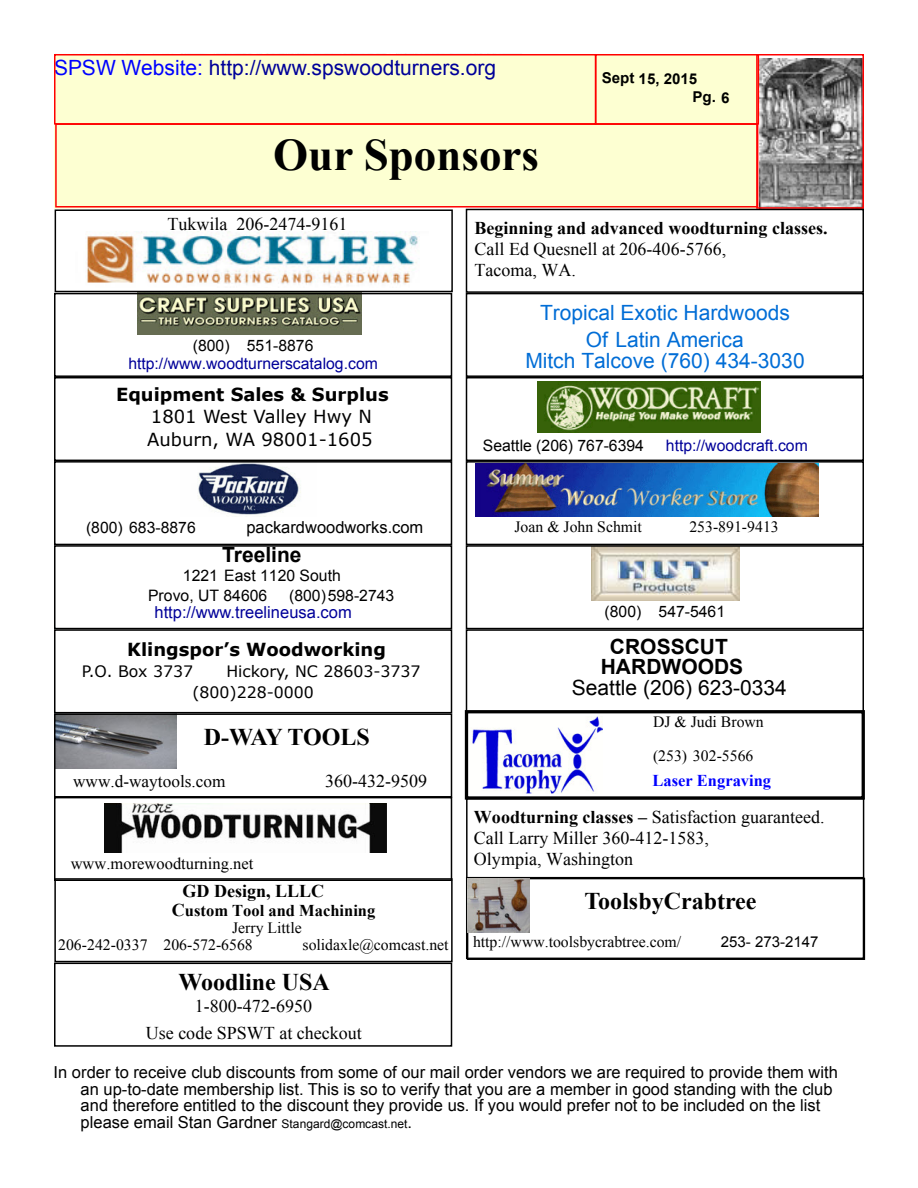
<style>
.page{position:relative;width:918px;height:1188px;background:#fff}
.page>*{position:absolute;margin:0;border:0;box-sizing:border-box;transform-origin:0 0}
.t1{font:700 45px "Times New Roman";color:#000}
.t2{font:700 24px "Times New Roman";color:#000}
.t3{font:21px/27px "Arial";color:#006dd6;text-align:center}
.t4{font:21px "Arial";color:#009}
.t5{font:700 21px/19.5px "Arial";color:#000;text-align:center}
.t6{font:21px "Arial";color:#000}
.t7{font:18px/20.7px "Times New Roman";color:#000}
.t8{font:700 18px "Times New Roman";color:#000}
.t9{font:700 18px "Verdana";color:#000}
.t10{font:18px/22.5px "Verdana";color:#000}
.t11{font:17.25px "Times New Roman";color:#000}
.t12{font:16.5px/16.5px "Arial";color:#000}
.t13{font:16.5px "Arial";color:#009}
.t14{font:16.5px "Times New Roman";color:#000}
.t15{font:700 16.5px "Times New Roman";color:#000}
.t16{font:700 16.5px "Times New Roman";color:#00f}
.t17{font:15.75px/33.9px "Times New Roman";color:#000}
.t18{font:15.75px/19.5px "Arial";color:#000}
.t19{font:15.75px "Arial";color:#009}
.t20{font:15.75px/21px "Verdana";color:#000}
.t21{font:700 15px/17.7px "Arial";color:#000}
.t22{font:15px "Arial";color:#000}
.s1{color:#00f}
.s2{font-size:18px}
.s3{font-weight:700}
.s4{font-size:12px}
</style>
<div class="page">
<div style="left:54px;top:54px;width:549px;height:63px;background:#fdffd2"></div>
<div style="left:54px;top:117px;width:702px;height:92px;background:#fdffd2"></div>
<div style="left:595px;top:54px;width:163px;height:71px;background:#fdffd2"></div>
<img style="left:759px;top:58px;width:102px;height:148px">
<div style="left:54px;top:54px;width:542px;height:71px;border:2px solid #f00"></div>
<div style="left:595px;top:54px;width:164px;height:71px;border:2px solid #f00"></div>
<div style="left:756px;top:54px;width:108px;height:155px;border:2px solid #f00"></div>
<div style="left:55px;top:123px;width:703px;height:85px;border:2px solid #f00"></div>
<img style="left:87px;top:232px;width:331px;height:52px">
<img style="left:138px;top:296px;width:223px;height:39px">
<img style="left:537px;top:382px;width:223px;height:51px">
<img style="left:198px;top:464px;width:103px;height:53px">
<img style="left:475px;top:464px;width:344px;height:53px">
<div style="left:55px;top:209px;width:398px;height:83px;border:1px solid #000"></div>
<div style="left:466px;top:209px;width:398px;height:84px;border:2px solid #000"></div>
<div style="left:54px;top:545px;width:398px;height:84px;border:2px solid #000"></div>
<div style="left:54px;top:461px;width:398px;height:84px;border:2px solid #000"></div>
<div style="left:54px;top:629px;width:398px;height:84px;border:2px solid #000"></div>
<div style="left:54px;top:293px;width:398px;height:84px;border:2px solid #000"></div>
<div style="left:54px;top:377px;width:398px;height:84px;border:2px solid #000"></div>
<div style="left:466px;top:293px;width:398px;height:84px;border:2px solid #000"></div>
<div style="left:466px;top:377px;width:398px;height:84px;border:2px solid #000"></div>
<div style="left:466px;top:461px;width:398px;height:84px;border:2px solid #000"></div>
<img style="left:592px;top:548px;width:147px;height:53px">
<div style="left:466px;top:545px;width:398px;height:84px;border:2px solid #000"></div>
<div style="left:466px;top:629px;width:398px;height:84px;border:2px solid #000"></div>
<img style="left:57px;top:716px;width:119px;height:53px">
<div style="left:54px;top:713px;width:398px;height:85px;border:2px solid #000"></div>
<div style="left:465px;top:710px;width:400px;height:90px;background:#fff;border:3px solid #000"></div>
<hr style="left:465px;top:714px;width:1px;height:85px;background:#000">
<div style="left:54px;top:797px;width:398px;height:84px;border:2px solid #000"></div>
<img style="left:104px;top:803px;width:283px;height:50px">
<div style="left:466px;top:798px;width:398px;height:81px;border:1px solid #000"></div>
<div style="left:54px;top:878px;width:399px;height:84px;border:2px solid #000"></div>
<div style="left:54px;top:963px;width:398px;height:84px;border:2px solid #000"></div>
<img style="left:472px;top:716px;width:131px;height:77px">
<div style="left:467px;top:878px;width:398px;height:82px;border:1px solid #000"></div>
<div style="left:466px;top:877px;width:398px;height:82px;border:1px solid #000"></div>
<img style="left:467px;top:879px;width:62px;height:54px">
<p class="t4" style="left:54px;top:60px;width:444px"><span class="s1">SPSW Website:</span> http://www.spswoodturners.org</p>
<h1 class="t1" style="left:273px;top:139px;width:267px">Our Sponsors</h1>
<p class="t21" style="left:693px;top:72px;width:38px;text-indent:-91px;rotate:1deg">Sept 15, 2015<br>Pg. 6</p>
<p class="t7" style="left:167px;top:215px;width:182px">Tukwila 206-2474-9161</p>
<p class="t18" style="left:193px;top:337px;width:122px">(800) 551-8876</p>
<p class="t19" style="left:128px;top:357px;width:251px">http://www.woodturnerscatalog.com</p>
<p class="t9" style="left:116px;top:387px;width:274px">Equipment Sales &amp; Surplus</p>
<p class="t10" style="left:147px;top:407px;width:227px">1801 West Valley Hwy N<br>Auburn, WA 98001-1605</p>
<p class="t8" style="left:475px;top:222px;width:354px">Beginning and advanced woodturning classes.</p>
<p class="t7" style="left:475px;top:240px;width:253px">Call Ed Quesnell at 206-406-5766,<br>Tacoma, WA.</p>
<p class="t3" style="left:540px;top:301px;width:252px">Tropical Exotic Hardwoods<br>Of Latin America</p>
<p class="t3" style="left:525px;top:349px;width:281px">Mitch Talcove (760) 434-3030</p>
<p class="t18" style="left:483px;top:437px;width:163px">Seattle (206) 767-6394</p>
<p class="t19" style="left:666px;top:439px;width:143px">http://woodcraft.com</p>
<p class="t18" style="left:86px;top:519px;width:111px">(800) 683-8876</p>
<p class="t12" style="left:246px;top:521px;width:179px">packardwoodworks.com</p>
<p class="t17" style="left:514px;top:512px;width:129px">Joan &amp; John Schmit</p>
<p class="t17" style="left:689px;top:512px;width:91px">253-891-9413</p>
<p class="t5" style="left:222px;top:547px;width:81px">Treeline</p>
<p class="t18" style="left:148px;top:567px;width:194px;text-indent:35px">1221 East 1120 South<br>Provo, UT 84606</p>
<p class="t18" style="left:289px;top:587px;width:107px">(800) 598-2743</p>
<p class="t13" style="left:154px;top:606px;width:199px">http://www.treelineusa.com</p>
<p class="t9" style="left:127px;top:643px;width:260px">Klingspor’s Woodworking</p>
<p class="t20" style="left:82px;top:662px;width:113px">P.O. Box 3737</p>
<p class="t20" style="left:192px;top:662px;width:230px;text-indent:34px">Hickory, NC 28603-3737 (800)228-0000</p>
<p class="t18" style="left:605px;top:603px;width:122px">(800) 547-5461</p>
<p class="t5" style="left:601px;top:639px;width:144px">CROSSCUT<br>HARDWOODS</p>
<p class="t6" style="left:572px;top:679px;width:217px">Seattle (206) 623-0334</p>
<h2 class="t2" style="left:204px;top:729px;width:168px">D-WAY TOOLS</h2>
<p class="t11" style="left:73px;top:775px;width:154px">www.d-waytools.com</p>
<p class="t7" style="left:325px;top:772px;width:104px">360-432-9509</p>
<p class="t14" style="left:71px;top:858px;width:184px">www.morewoodturning.net</p>
<p class="t8" style="left:183px;top:885px;width:143px">GD Design, LLLC</p>
<p class="t15" style="left:172px;top:905px;width:205px"><span class="s2">C</span>ustom Tool and Machining</p>
<p class="t17" style="left:58px;top:921px;width:245px;line-height:16.5px;text-indent:174px">Jerry Little<br>206-242-0337 206-572-6568</p>
<p class="t17" style="left:303px;top:929px;width:148px">solidaxle@comcast.net</p>
<h2 class="t2" style="left:178px;top:974px;width:153px">Woodline USA</h2>
<p class="t7" style="left:146px;top:994px;width:218px;line-height:27px;text-align:center">1-800-472-6950<br>Use code SPSWT at checkout</p>
<p class="t17" style="left:653px;top:706px;width:112px">DJ &amp; Judi Brown (253) 302-5566</p>
<p class="t16" style="left:652px;top:775px;width:120px">Laser Engraving</p>
<p class="t7" style="left:474px;top:809px;width:352px"><span class="s3">Woodturning classes –</span> Satisfaction guaranteed.<br>Call Larry Miller 360-412-1583,<br>Olympia, Washington</p>
<h2 class="t2" style="left:584px;top:893px;width:174px">ToolsbyCrabtree</h2>
<p class="t17" style="left:473px;top:926px;width:210px">http://www.toolsbycrabtree.com/</p>
<p class="t22" style="left:721px;top:936px;width:99px">253- 273-2147</p>
<p class="t12" style="left:81px;top:1066px;width:759px;text-indent:-27px">In order to receive club discounts from some of our mail order vendors we are required to provide them with an up-to-date membership list. This is so to verify that you are a member in good standing with the club and therefore entitled to the discount they provide us. If you would prefer not to be included on the list please email Stan Gardner <span class="s4">Stangard@comcast.net</span>.</p>
</div>
